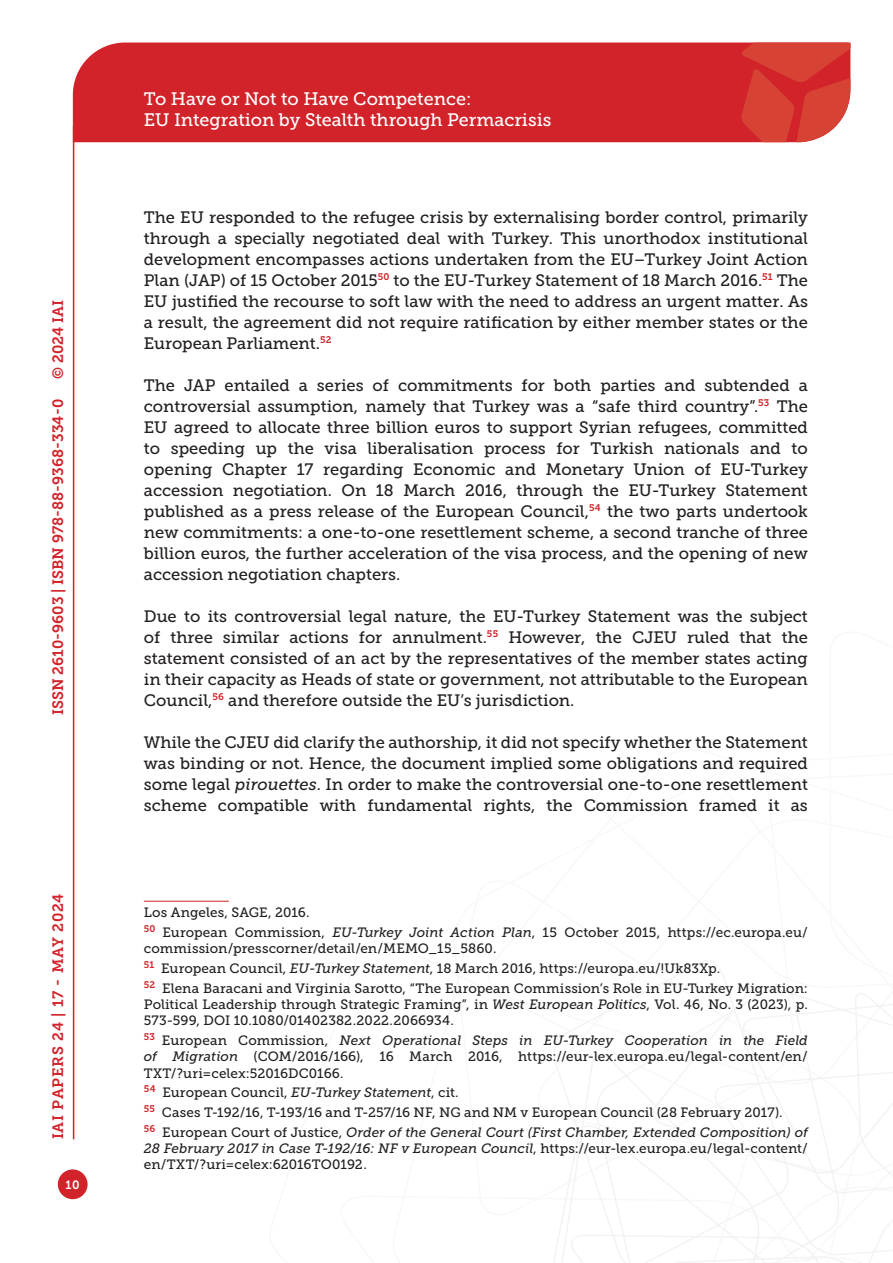
<style>
.page{position:relative;width:893px;height:1263px;background:#fff}
.page>*{position:absolute;margin:0;border:0;box-sizing:border-box;transform-origin:0 0}
.t1{font:18px/21.6px "Museo Slab 500";color:#fff}
.Testo{font:16.5px/21px "Museo Slab 500";color:#231f20;text-align:justify}
.t2{font:15px "Museo Slab 700";color:#d2232a}
.t3{font:15px "Museo Slab 700";letter-spacing:.05em;color:#d2232a}
.Nota{font:13.5px/16.2px "Museo Slab 500";letter-spacing:.01em;color:#231f20;text-align:justify}
.Nota-2{font:italic 13.5px/16.2px "Museo Slab 500";letter-spacing:.005em;color:#231f20;text-align:justify}
.t4{font:12px "Museo Slab 700";color:#fff}
.s1{font-style:italic}
.s2{font-style:normal}
</style>
<div class="page">
<svg style="left:553px;top:960px;width:340px;height:303px"></svg>
<div style="left:73px;top:43px;width:668px;height:99px;background:#d2232a"></div>
<svg style="left:741px;top:43px;width:109px;height:99px;background:#d6433b"></svg>
<div style="left:58px;top:1169px;width:30px;height:30px;background:#d2232a;border-radius:50%"></div>
<hr style="left:73px;top:126px;width:1px;height:1013px;background:#d2232a">
<hr style="left:144px;top:901px;width:85px;height:1px;background:#d2232a">
<p class="t2" style="left:50px;top:379px;width:80px;rotate:-90deg">© 2024 IAI</p>
<p class="t2" style="left:49px;top:715px;width:317px;rotate:-90deg">ISSN 2610-9603 | ISBN 978-88-9368-334-0</p>
<p class="t3" style="left:50px;top:1139px;width:247px;rotate:-90deg">IAI PAPERS 24 | 17 - MAY 2024</p>
<p class="t4" style="left:65px;top:1178px;width:16px">10</p>
<p class="t1" style="left:144px;top:88px;width:409px">To Have or Not to Have Competence:<br>EU Integration by Stealth through Permacrisis</p>
<p class="Testo" style="left:144px;top:207px;width:666px">The EU responded to the refugee crisis by externalising border control, primarily through a specially negotiated deal with Turkey. This unorthodox institutional development encompasses actions undertaken from the EU–Turkey Joint Action Plan (JAP) of 15 October 2015<sup>50</sup> to the EU-Turkey Statement of 18 March 2016.<sup>51</sup> The EU justified the recourse to soft law with the need to address an urgent matter. As a result, the agreement did not require ratification by either member states or the European Parliament.<sup>52</sup></p>
<p class="Testo" style="left:144px;top:375px;width:666px">The JAP entailed a series of commitments for both parties and subtended a controversial assumption, namely that Turkey was a “safe third country”.<sup>53</sup> The EU agreed to allocate three billion euros to support Syrian refugees, committed to speeding up the visa liberalisation process for Turkish nationals and to opening Chapter 17 regarding Economic and Monetary Union of EU-Turkey accession negotiation. On 18 March 2016, through the EU-Turkey Statement published as a press release of the European Council,<sup>54</sup> the two parts undertook new commitments: a one-to-one resettlement scheme, a second tranche of three billion euros, the further acceleration of the visa process, and the opening of new accession negotiation chapters.</p>
<p class="Testo" style="left:144px;top:606px;width:666px">Due to its controversial legal nature, the EU-Turkey Statement was the subject of three similar actions for annulment.<sup>55</sup> However, the CJEU ruled that the statement consisted of an act by the representatives of the member states acting in their capacity as Heads of state or government, not attributable to the European Council,<sup>56</sup> and therefore outside the EU’s jurisdiction.</p>
<p class="Testo" style="left:144px;top:732px;width:666px">While the CJEU did clarify the authorship, it did not specify whether the Statement was binding or not. Hence, the document implied some obligations and required some legal <span class="s1">pirouettes</span>. In order to make the controversial one-to-one resettlement scheme compatible with fundamental rights, the Commission framed it as</p>
<p class="Nota" style="left:144px;top:905px;width:167px">Los Angeles, SAGE, 2016.</p>
<p class="Nota" style="left:144px;top:924px;width:666px"><sup>50</sup> European Commission, <span class="s1">EU-Turkey Joint Action Plan</span>, 15 October 2015, https://ec.europa.eu/ commission/presscorner/detail/en/MEMO_15_5860.</p>
<p class="Nota" style="left:144px;top:960px;width:578px"><sup>51</sup> European Council, <span class="s1">EU-Turkey Statement</span>, 18 March 2016, https://europa.eu/!Uk83Xp.</p>
<p class="Nota" style="left:144px;top:980px;width:666px"><sup>52</sup> Elena Baracani and Virginia Sarotto, “The European Commission’s Role in EU-Turkey Migration:<br>Political Leadership through Strategic Framing”, in <span class="s1">West European Politics</span>, Vol. 46, No. 3 (2023), p.<br>573-599, DOI 10.1080/01402382.2022.2066934.</p>
<p class="Nota" style="left:144px;top:1032px;width:666px"><sup>53</sup> European Commission, <span class="s1">Next Operational Steps in EU-Turkey Cooperation in the Field of Migration</span> (COM/2016/166), 16 March 2016, https://eur-lex.europa.eu/legal-content/en/ TXT/?uri=celex:52016DC0166.</p>
<p class="Nota" style="left:144px;top:1085px;width:316px"><sup>54</sup> European Council, <span class="s1">EU-Turkey Statement</span>, cit.</p>
<p class="Nota" style="left:144px;top:1104px;width:640px"><sup>55</sup> Cases T-192/16, T-193/16 and T-257/16 NF, NG and NM v European Council (28 February 2017).</p>
<p class="Nota-2" style="left:144px;top:1124px;width:666px"><sup>56</sup> <span class="s2">European Court of Justice,</span> Order of the General Court (First Chamber, Extended Composition) of 28 February 2017 in Case T-192/16: NF v European Council<span class="s2">, https://eur-lex.europa.eu/legal-content/ en/TXT/?uri=celex:62016TO0192.</span></p>
</div>
